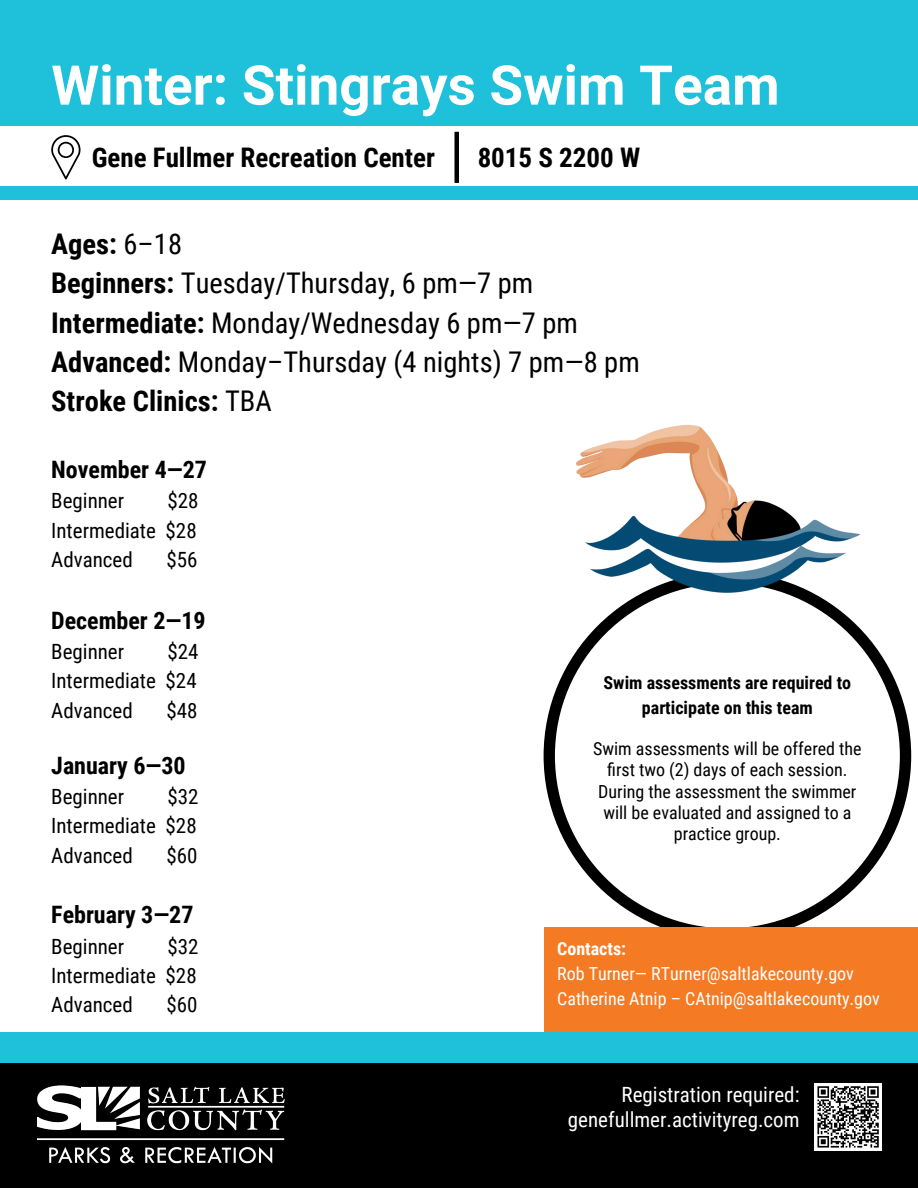
<style>
.page{position:relative;width:918px;height:1188px;background:#fff}
.page>*{position:absolute;margin:0;border:0;box-sizing:border-box;transform-origin:0 0}
.t1{font:700 54.9px "Roboto";color:#fff}
.t2{font:28.5px/39.3px "Roboto Condensed";color:#000}
.t3{font:700 27px "Roboto Condensed";color:#000}
.t4{font:700 24px "Roboto Condensed";color:#000}
.t5{font:21px/29.2px "Roboto Condensed";color:#000;text-align:justify}
.t6{font:21px/24.8px "Roboto Condensed";color:#fff;text-align:right}
.t7{font:18px/21.3px "Roboto Condensed";color:#000;text-align:center}
.t8{font:18px "Roboto Condensed";color:#fff}
.t9{font:700 18px/24.8px "Roboto Condensed";color:#000;text-align:center}
.t10{font:700 18px "Roboto Condensed";color:#fff}
.s1{font-weight:700}
</style>
<div class="page">
<div style="left:0;top:1044px;width:918px;height:144px;background:#000"></div>
<div style="left:0;top:0;width:918px;height:170px;background:#1fc0da"></div>
<div style="left:0;top:126px;width:918px;height:73px;background:#fff"></div>
<div style="left:0;top:186px;width:918px;height:13px;background:#1fc0da"></div>
<svg style="left:51px;top:135px;width:30px;height:45px"></svg>
<div style="left:0;top:1032px;width:918px;height:31px;background:#1fc0da"></div>
<svg style="left:544px;top:632px;width:367px;height:295px"></svg>
<img style="left:572px;top:425px;width:291px;height:235px">
<img style="left:37px;top:1085px;width:248px;height:79px">
<div style="left:544px;top:927px;width:374px;height:105px;background:#f47b23"></div>
<div style="left:814px;top:1083px;width:68px;height:68px;background:#fff"></div>
<svg style="left:817px;top:1086px;width:62px;height:62px"></svg>
<div style="left:454px;top:132px;width:5px;height:51px;background:#000"></div>
<h5 class="t1" style="left:51px;top:54px;width:730px">Winter: Stingrays Swim Team</h5>
<p class="t3" style="left:92px;top:142px;width:345px">Gene Fullmer Recreation Center</p>
<p class="t3" style="left:478px;top:142px;width:164px">8015 S 2200 W</p>
<h5 class="t2" style="left:51px;top:225px;width:590px"><span class="s1">Ages:</span> 6–18<br><span class="s1">Beginners:</span> Tuesday/Thursday, 6 pm—7 pm<br><span class="s1">Intermediate:</span> Monday/Wednesday 6 pm—7 pm<br><span class="s1">Advanced:</span> Monday–Thursday (4 nights) 7 pm—8 pm<br><span class="s1">Stroke Clinics:</span> TBA</h5>
<p class="t4" style="left:51px;top:456px;width:157px">November 4—27</p>
<p class="t5" style="left:51px;top:487px;width:74px">Beginner</p>
<p class="t5" style="left:51px;top:487px;width:149px;text-indent:116px">$28<br>Intermediate $28<br>Advanced</p>
<p class="t5" style="left:167px;top:545px;width:33px">$56</p>
<h5 class="t4" style="left:51px;top:606px;width:156px">December 2—19</h5>
<h5 class="t5" style="left:51px;top:637px;width:74px">Beginner</h5>
<h5 class="t5" style="left:51px;top:637px;width:149px;text-indent:116px">$24<br>Intermediate $24<br>Advanced</h5>
<h5 class="t5" style="left:167px;top:696px;width:33px">$48</h5>
<p class="t4" style="left:51px;top:752px;width:136px">January 6—30</p>
<p class="t5" style="left:51px;top:782px;width:74px">Beginner</p>
<p class="t5" style="left:51px;top:782px;width:149px;text-indent:116px">$32<br>Intermediate $28<br>Advanced</p>
<p class="t5" style="left:167px;top:841px;width:33px">$60</p>
<p class="t4" style="left:51px;top:901px;width:144px">February 3—27</p>
<p class="t5" style="left:51px;top:932px;width:74px">Beginner</p>
<p class="t5" style="left:51px;top:932px;width:149px;text-indent:116px">$32<br>Intermediate $28<br>Advanced</p>
<p class="t5" style="left:167px;top:991px;width:33px">$60</p>
<p class="t9" style="left:604px;top:671px;width:249px">Swim assessments are required to participate on this team</p>
<h1 class="t7" style="left:593px;top:738px;width:270px">Swim assessments will be offered the first two (2) days of each session.<br>During the assessment the swimmer will be evaluated and assigned to a practice group.</h1>
<h5 class="t10" style="left:557px;top:939px;width:70px">Contacts:</h5>
<p class="t8" style="left:557px;top:963px;width:298px">Rob Turner— RTurner@saltlakecounty.gov</p>
<h6 class="t8" style="left:557px;top:988px;width:324px">Catherine Atnip – CAtnip@saltlakecounty.gov</h6>
<h4 class="t6" style="left:568px;top:1083px;width:233px">Registration required: genefullmer.activityreg.com</h4>
</div>
